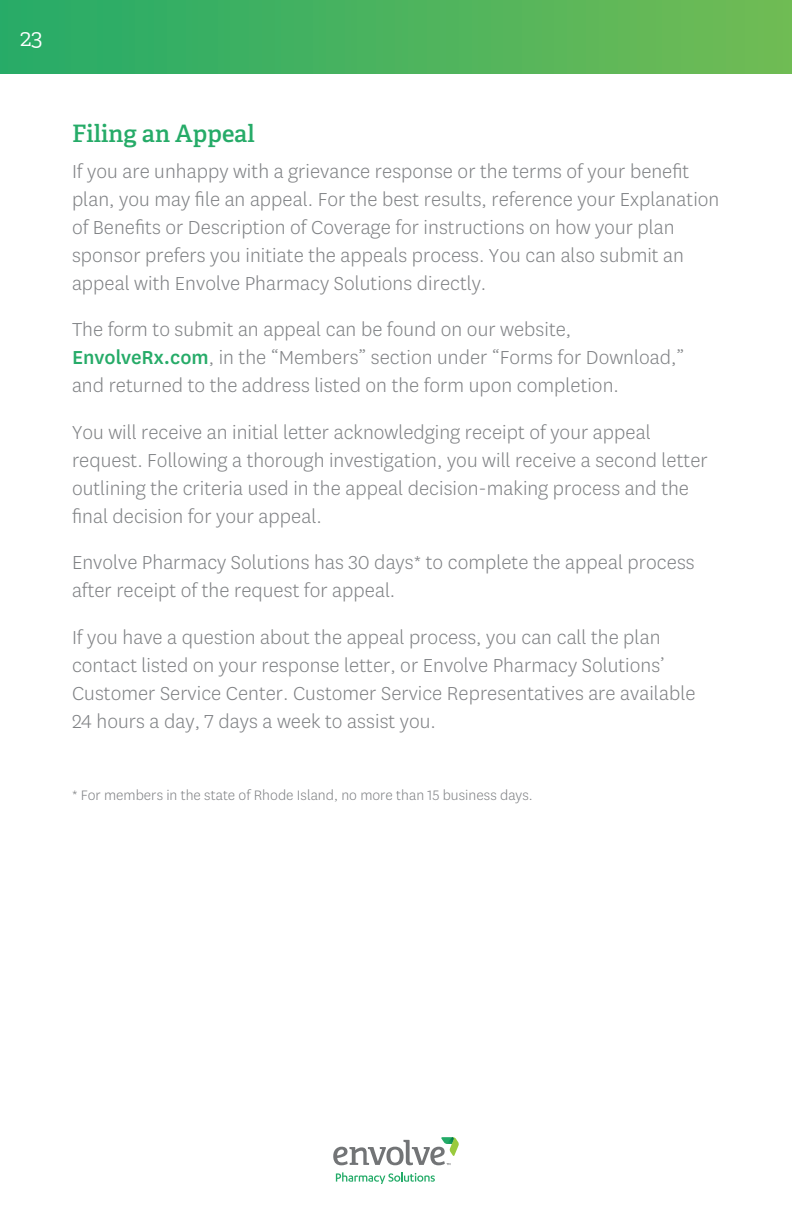
<style>
.page{position:relative;width:792px;height:1224px;background:#fff}
.page>*{position:absolute;margin:0;border:0;box-sizing:border-box;transform-origin:0 0}
.t1{font:600 24px "Adelle";color:#26ab68}
.t2{font:300 24px "Adelle";color:#fff}
.t3{font:300 22px/28px "Centene Sans";color:#808285}
.t4{font:300 16px "Centene Sans";color:#808285}
.s1{font-weight:500;color:#26ab68}
</style>
<div class="page">
<svg style="left:333px;top:1137px;width:126px;height:28px"></svg>
<svg style="left:336px;top:1172px;width:99px;height:12px"></svg>
<div style="left:0;top:0;width:792px;height:73px;background:linear-gradient(to right,#25ab68,#71bb54)"></div>
<p class="t2" style="left:20px;top:23px;width:24px">23</p>
<h2 class="t1" style="left:72px;top:118px;width:184px">Filing an Appeal</h2>
<p class="t3" style="left:72px;top:157px;width:649px">If you are unhappy with a grievance response or the terms of your benefit plan, you may file an appeal. For the best results, reference your Explanation of Benefits or Description of Coverage for instructions on how your plan sponsor prefers you initiate the appeals process. You can also submit an appeal with Envolve Pharmacy Solutions directly.</p>
<p class="t3" style="left:72px;top:316px;width:614px">The form to submit an appeal can be found on our website,<br><span class="s1">EnvolveRx.com</span>, in the “Members” section under “Forms for Download,” and returned to the address listed on the form upon completion.</p>
<p class="t3" style="left:72px;top:418px;width:637px">You will receive an initial letter acknowledging receipt of your appeal request. Following a thorough investigation, you will receive a second letter outlining the criteria used in the appeal decision-making process and the final decision for your appeal.</p>
<p class="t3" style="left:72px;top:549px;width:624px">Envolve Pharmacy Solutions has 30 days* to complete the appeal process after receipt of the request for appeal.</p>
<p class="t3" style="left:72px;top:623px;width:625px">If you have a question about the appeal process, you can call the plan contact listed on your response letter, or Envolve Pharmacy Solutions’ Customer Service Center. Customer Service Representatives are available 24 hours a day, 7 days a week to assist you.</p>
<p class="t4" style="left:72px;top:785px;width:462px">* For members in the state of Rhode Island, no more than 15 business days.</p>
</div>
